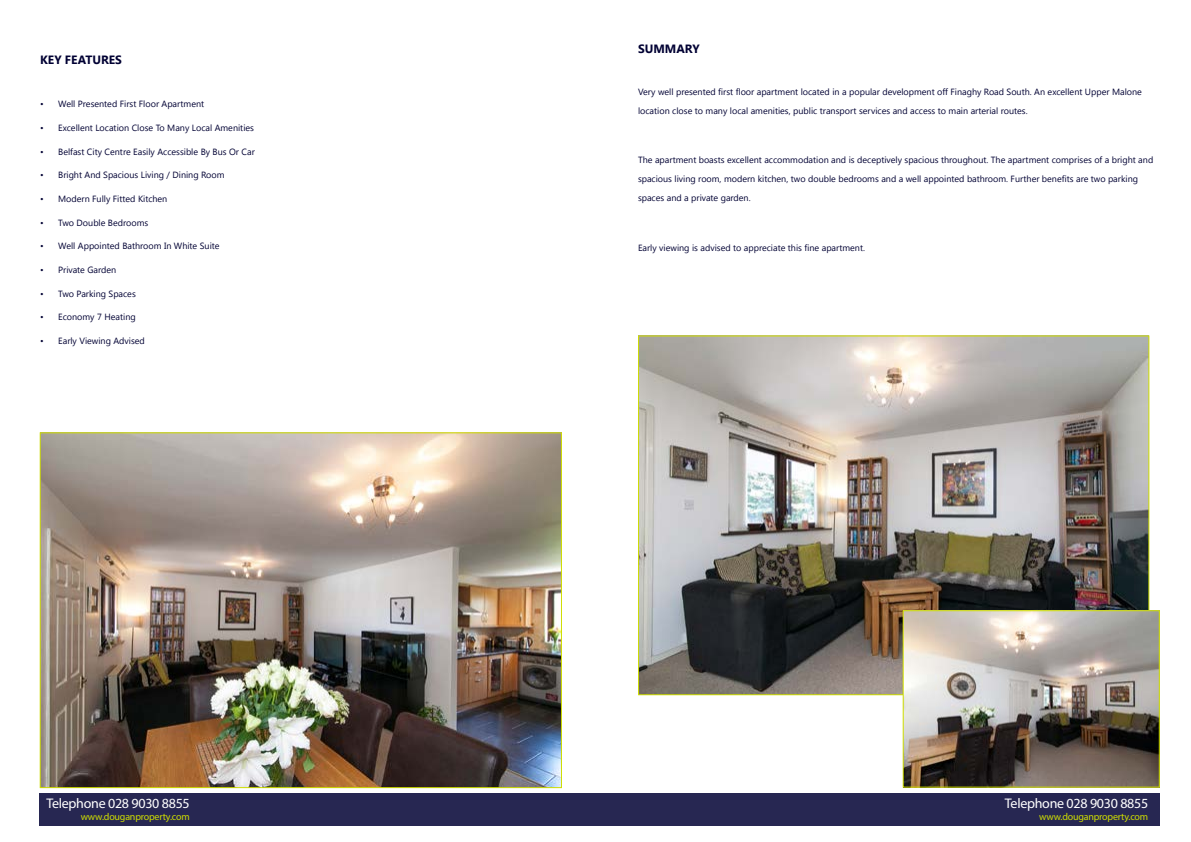
<style>
.page{position:relative;width:1191px;height:842px;background:#fff}
.page>*{position:absolute;margin:0;border:0;box-sizing:border-box;transform-origin:0 0}
.t1{font:14px "Myriad Pro";letter-spacing:-.02em;color:#fff}
.t2{font:700 12px "Segoe UI";color:#003}
.t3{font:10px "Myriad Pro";letter-spacing:-.02em;color:#cfde00}
.t4{font:9px/19px "Segoe UI";color:#003}
</style>
<div class="page">
<img style="left:42px;top:434px;width:518px;height:352px">
<img style="left:640px;top:337px;width:507px;height:356px">
<img style="left:904px;top:612px;width:253px;height:174px">
<div style="left:902px;top:610px;width:257px;height:178px;border:1px solid #cfde00"></div>
<div style="left:40px;top:794px;width:1119px;height:32px;background:#272752"></div>
<h2 class="t2" style="left:40px;top:51px;width:83px">KEY FEATURES</h2>
<p class="t4" style="left:40px;top:94px;width:165px">• Well Presented First Floor Apartment</p>
<p class="t4" style="left:40px;top:118px;width:215px">• Excellent Location Close To Many Local Amenities</p>
<p class="t4" style="left:40px;top:142px;width:216px">• Belfast City Centre Easily Accessible By Bus Or Car</p>
<p class="t4" style="left:40px;top:165px;width:186px">• Bright And Spacious Living / Dining Room</p>
<p class="t4" style="left:40px;top:189px;width:129px">• Modern Fully Fitted Kitchen</p>
<p class="t4" style="left:40px;top:213px;width:110px">• Two Double Bedrooms</p>
<p class="t4" style="left:40px;top:236px;width:181px">• Well Appointed Bathroom In White Suite</p>
<p class="t4" style="left:40px;top:260px;width:78px">• Private Garden</p>
<p class="t4" style="left:40px;top:284px;width:97px">• Two Parking Spaces</p>
<p class="t4" style="left:40px;top:307px;width:97px">• Economy 7 Heating</p>
<p class="t4" style="left:40px;top:331px;width:106px">• Early Viewing Advised</p>
<h1 class="t1" style="left:46px;top:795px;width:145px">Telephone 028 9030 8855</h1>
<p class="t3" style="left:81px;top:811px;width:110px">www.douganproperty.com</p>
<h2 class="t2" style="left:638px;top:40px;width:63px">SUMMARY</h2>
<p class="t4" style="left:638px;top:82px;width:505px">Very well presented first floor apartment located in a popular development off Finaghy Road South. An excellent Upper Malone location close to many local amenities, public transport services and access to main arterial routes.</p>
<p class="t4" style="left:638px;top:150px;width:517px">The apartment boasts excellent accommodation and is deceptively spacious throughout. The apartment comprises of a bright and spacious living room, modern kitchen, two double bedrooms and a well appointed bathroom. Further benefits are two parking spaces and a private garden.</p>
<p class="t4" style="left:638px;top:238px;width:228px">Early viewing is advised to appreciate this fine apartment.</p>
<h1 class="t1" style="left:1005px;top:795px;width:145px">Telephone 028 9030 8855</h1>
<p class="t3" style="left:1039px;top:811px;width:110px">www.douganproperty.com</p>
</div>
